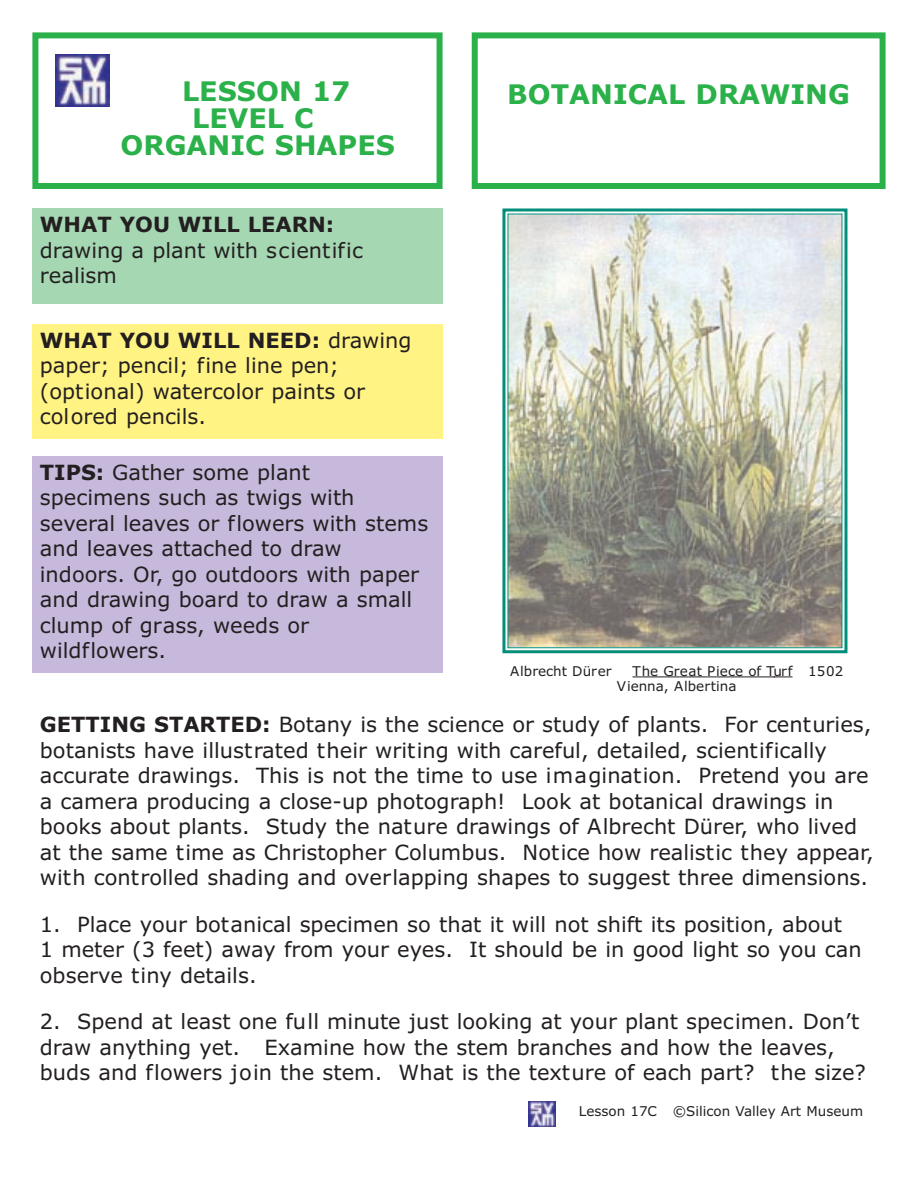
<style>
.page{position:relative;width:918px;height:1188px;background:#fff}
.page>*{position:absolute;margin:0;border:0;box-sizing:border-box;transform-origin:0 0}
.t1{font:700 27px "Verdana";color:#2bb14a}
.t2{font:21px/25.5px "Verdana";color:#231f20}
.t3{font:700 21px "Verdana";color:#231f20}
.t4{font:13.5px/15px "Verdana";color:#231f20}
.s1{font-weight:700}
</style>
<div class="page">
<div style="left:32px;top:32px;width:411px;height:157px;border:6px solid #2bb14a"></div>
<div style="left:472px;top:32px;width:414px;height:157px;border:6px solid #2bb14a"></div>
<img style="left:56px;top:55px;width:53px;height:52px">
<div style="left:32px;top:208px;width:410px;height:96px;background:#a5d7b3"></div>
<div style="left:32px;top:324px;width:410px;height:115px;background:#fff384"></div>
<div style="left:32px;top:456px;width:410px;height:217px;background:#c6b9db"></div>
<img style="left:509px;top:216px;width:331px;height:430px">
<div style="left:502px;top:208px;width:345px;height:445px;border:3px solid #008f7b"></div>
<hr style="left:642px;top:676px;width:38px;height:1px;background:#231f20">
<svg style="left:680px;top:676px;width:36px;height:1px"></svg>
<hr style="left:716px;top:676px;width:59px;height:1px;background:#231f20">
<svg style="left:773px;top:676px;width:20px;height:1px"></svg>
<img style="left:528px;top:1101px;width:27px;height:26px">
<p class="t1" style="left:182px;top:81px;width:170px">LESSON 17</p>
<p class="t1" style="left:192px;top:108px;width:123px">LEVEL C</p>
<p class="t1" style="left:121px;top:135px;width:276px">ORGANIC SHAPES</p>
<p class="t3" style="left:40px;top:216px;width:296px">WHAT YOU WILL LEARN:</p>
<p class="t2" style="left:40px;top:239px;width:325px">drawing a plant with scientific realism</p>
<p class="t2" style="left:40px;top:329px;width:373px"><span class="s1">WHAT YOU WILL NEED:</span> drawing paper; pencil; fine line pen; (optional) watercolor paints or colored pencils.</p>
<p class="t2" style="left:40px;top:461px;width:390px"><span class="s1">TIPS:</span> Gather some plant<br>specimens such as twigs with several leaves or flowers with stems and leaves attached to draw indoors. Or, go outdoors with paper and drawing board to draw a small clump of grass, weeds or wildflowers.</p>
<p class="t1" style="left:507px;top:84px;width:344px">BOTANICAL DRAWING</p>
<p class="t4" style="left:510px;top:664px;width:103px">Albrecht Dürer</p>
<p class="t4" style="left:617px;top:664px;width:228px;text-indent:16px">The Great Piece of Turf 1502<br>Vienna, Albertina</p>
<p class="t2" style="left:40px;top:714px;width:836px"><span class="s1">GETTING STARTED:</span> Botany is the science or study of plants. For centuries, botanists have illustrated their writing with careful, detailed, scientifically accurate drawings. This is not the time to use imagination. Pretend you are a camera producing a close-up photograph! Look at botanical drawings in books about plants. Study the nature drawings of Albrecht Dürer, who lived at the same time as Christopher Columbus. Notice how realistic they appear, with controlled shading and overlapping shapes to suggest three dimensions.</p>
<p class="t2" style="left:40px;top:913px;width:823px">1. Place your botanical specimen so that it will not shift its position, about<br>1 meter (3 feet) away from your eyes. It should be in good light so you can observe tiny details.</p>
<p class="t2" style="left:40px;top:1011px;width:828px">2. Spend at least one full minute just looking at your plant specimen. Don’t draw anything yet. Examine how the stem branches and how the leaves, buds and flowers join the stem. What is the texture of each part? the size?</p>
<p class="t4" style="left:579px;top:1104px;width:286px">Lesson 17C ©Silicon Valley Art Museum</p>
</div>
